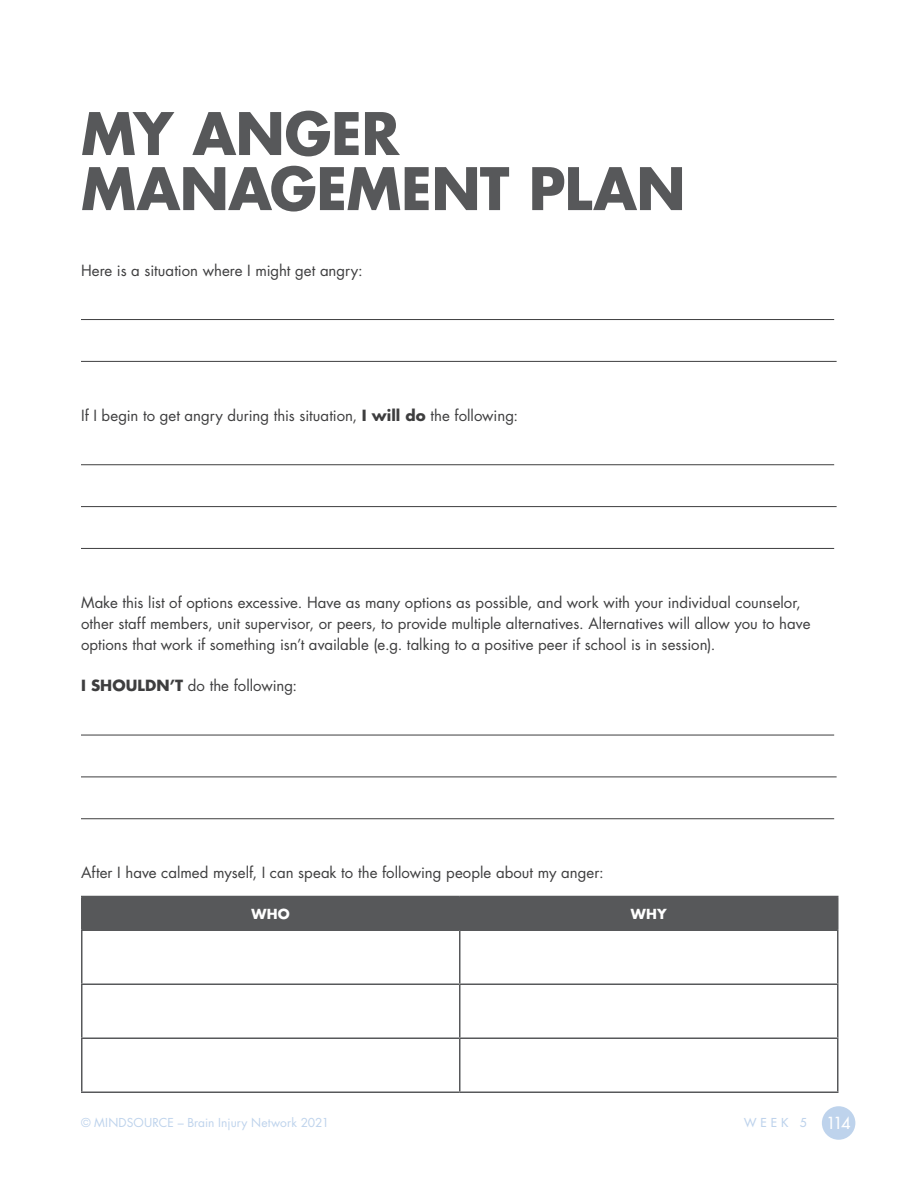
<style>
.page{position:relative;width:918px;height:1188px;background:#fff}
.page>*{position:absolute;margin:0;border:0;box-sizing:border-box;transform-origin:0 0}
.WEEK___Header{font:700 57px/55.1px "Futura Std";letter-spacing:-.01em;color:#57585a}
.t1{font:15px/21px "Futura Std";color:#3e3e3f}
.t2{font:700 13.5px "Futura Std";letter-spacing:.01em;color:#fff}
.t3{font:12px "Futura Std";letter-spacing:.005em;color:#bed3ec}
.t4{font:500 12px "Futura Std";color:#bed3ec}
.s1{font-weight:700}
.s2{font-size:16.2px;color:#fff}
</style>
<div class="page">
<hr style="left:81px;top:319px;width:753px;height:1px;background:#3e3e3f">
<hr style="left:81px;top:361px;width:756px;height:1px;background:#3e3e3f">
<hr style="left:81px;top:464px;width:753px;height:1px;background:#3e3e3f">
<hr style="left:81px;top:506px;width:756px;height:1px;background:#3e3e3f">
<hr style="left:81px;top:548px;width:753px;height:1px;background:#3e3e3f">
<hr style="left:81px;top:735px;width:753px;height:1px;background:#3e3e3f">
<hr style="left:81px;top:776px;width:756px;height:1px;background:#3e3e3f">
<hr style="left:81px;top:818px;width:753px;height:1px;background:#3e3e3f">
<div style="left:82px;top:897px;width:755px;height:33px;background:#57585a"></div>
<hr style="left:81px;top:896px;width:379px;height:1px;background:#57585a">
<hr style="left:81px;top:897px;width:1px;height:33px;background:#57585a">
<hr style="left:460px;top:896px;width:378px;height:1px;background:#57585a">
<hr style="left:459px;top:897px;width:1px;height:33px;background:#57585a">
<hr style="left:837px;top:897px;width:1px;height:33px;background:#57585a">
<hr style="left:81px;top:930px;width:379px;height:1px;background:#57585a">
<hr style="left:460px;top:930px;width:378px;height:1px;background:#57585a">
<hr style="left:81px;top:931px;width:1px;height:53px;background:#57585a">
<hr style="left:459px;top:931px;width:1px;height:53px;background:#57585a">
<hr style="left:837px;top:931px;width:1px;height:53px;background:#57585a">
<hr style="left:81px;top:984px;width:379px;height:1px;background:#57585a">
<hr style="left:81px;top:985px;width:1px;height:53px;background:#57585a">
<hr style="left:460px;top:984px;width:378px;height:1px;background:#57585a">
<hr style="left:459px;top:985px;width:1px;height:53px;background:#57585a">
<hr style="left:837px;top:985px;width:1px;height:53px;background:#57585a">
<hr style="left:81px;top:1038px;width:379px;height:1px;background:#57585a">
<hr style="left:81px;top:1039px;width:1px;height:53px;background:#57585a">
<hr style="left:460px;top:1038px;width:378px;height:1px;background:#57585a">
<hr style="left:459px;top:1039px;width:1px;height:53px;background:#57585a">
<hr style="left:837px;top:1039px;width:1px;height:53px;background:#57585a">
<hr style="left:81px;top:1092px;width:379px;height:1px;background:#57585a">
<hr style="left:460px;top:1092px;width:378px;height:1px;background:#57585a">
<div style="left:822px;top:1106px;width:33px;height:34px;background:#bed3ec;border-radius:50%"></div>
<p class="WEEK___Header" style="left:81px;top:105px;width:606px">MY ANGER<br>MANAGEMENT PLAN</p>
<p class="t1" style="left:81px;top:260px;width:283px">Here is a situation where I might get angry:</p>
<p class="t1" style="left:81px;top:405px;width:439px">If I begin to get angry during this situation, <span class="s1">I will do</span> the following:</p>
<p class="t1" style="left:81px;top:592px;width:731px">Make this list of options excessive. Have as many options as possible, and work with your individual counselor, other staff members, unit supervisor, or peers, to provide multiple alternatives. Alternatives will allow you to have options that work if something isn’t available (e.g. talking to a positive peer if school is in session).</p>
<p class="t1" style="left:81px;top:676px;width:218px"><span class="s1">I SHOULDN’T</span> do the following:</p>
<p class="t1" style="left:81px;top:863px;width:524px">After I have calmed myself, I can speak to the following people about my anger:</p>
<p class="t2" style="left:252px;top:905px;width:40px">WHO</p>
<p class="t2" style="left:631px;top:905px;width:37px">WHY</p>
<p class="t3" style="left:81px;top:1115px;width:250px">© MINDSOURCE – Brain Injury Network 2021</p>
<p class="t4" style="left:744px;top:1116px;width:108px">WEEK 5 <span class="s2">114</span></p>
</div>
